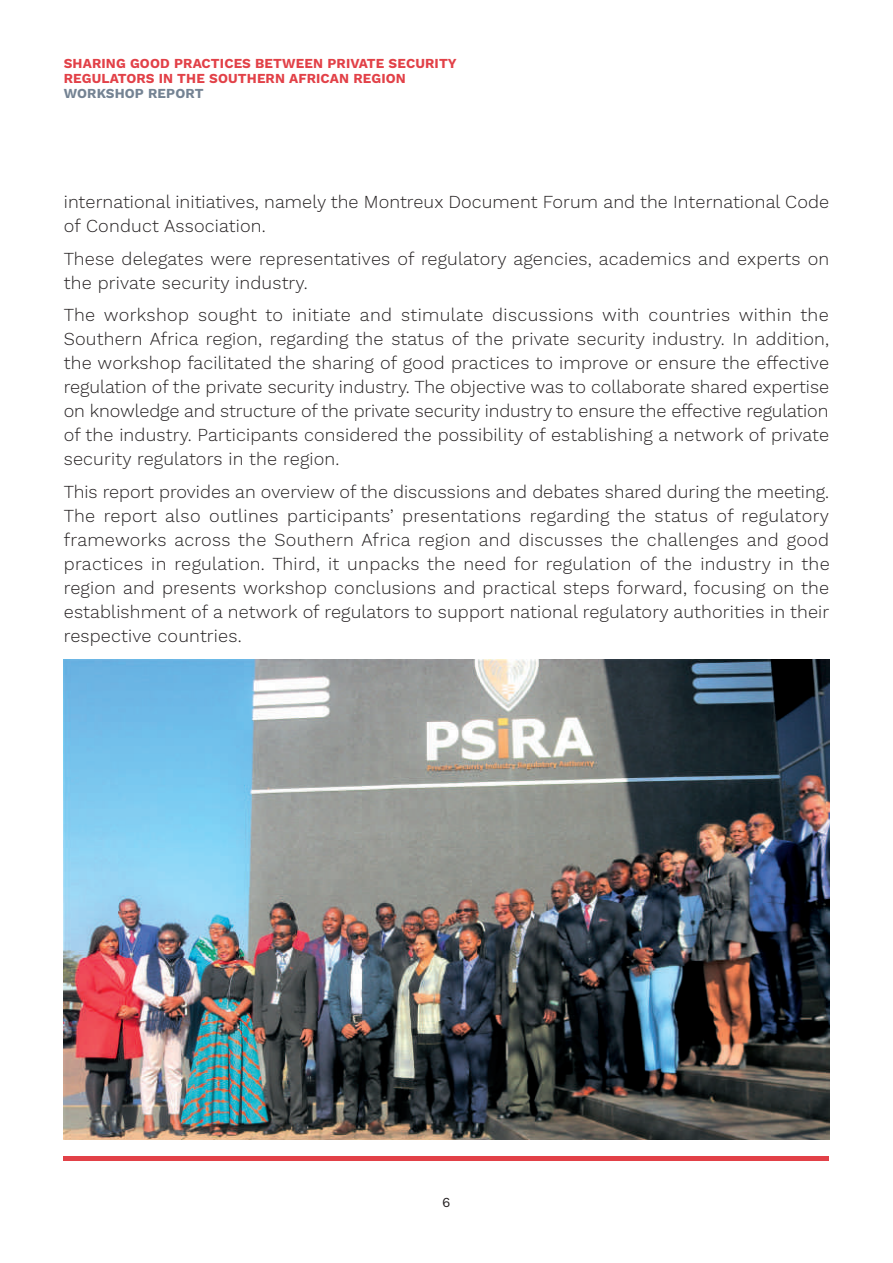
<style>
.page{position:relative;width:893px;height:1263px;background:#fff}
.page>*{position:absolute;margin:0;border:0;box-sizing:border-box;transform-origin:0 0}
.t1{font:300 18px/24px "Work Sans";letter-spacing:.01em;color:#231f20}
.t2{font:700 13.5px/15px "Work Sans";letter-spacing:.01em;color:#e24148}
.t3{font:700 13.5px "Work Sans";letter-spacing:.01em;color:#748393}
.t4{font:13.5px "Work Sans";color:#231f20}
</style>
<div class="page">
<hr style="left:64px;top:1157px;width:765px;height:4px;background:#e24148">
<img style="left:64px;top:659px;width:765px;height:480px">
<p class="t2" style="left:64px;top:56px;width:394px">SHARING GOOD PRACTICES BETWEEN PRIVATE SECURITY<br>REGULATORS IN THE SOUTHERN AFRICAN REGION</p>
<p class="t3" style="left:64px;top:85px;width:141px">WORKSHOP REPORT</p>
<p class="t1" style="left:64px;top:191px;width:767px">international initiatives, namely the Montreux Document Forum and the International Code of Conduct Association.</p>
<p class="t1" style="left:64px;top:247px;width:767px">These delegates were representatives of regulatory agencies, academics and experts on the private security industry.</p>
<p class="t1" style="left:64px;top:304px;width:767px;text-align:justify">The workshop sought to initiate and stimulate discussions with countries within the Southern Africa region, regarding the status of the private security industry. In addition, the workshop facilitated the sharing of good practices to improve or ensure the effective regulation of the private security industry. The objective was to collaborate shared expertise on knowledge and structure of the private security industry to ensure the effective regulation of the industry. Participants considered the possibility of establishing a network of private security regulators in the region.</p>
<p class="t1" style="left:64px;top:480px;width:767px;text-align:justify">This report provides an overview of the discussions and debates shared during the meeting.<br>The report also outlines participants’ presentations regarding the status of regulatory frameworks across the Southern Africa region and discusses the challenges and good practices in regulation. Third, it unpacks the need for regulation of the industry in the region and presents workshop conclusions and practical steps forward, focusing on the establishment of a network of regulators to support national regulatory authorities in their respective countries.</p>
<p class="t4" style="left:442px;top:1194px;width:10px">6</p>
</div>
